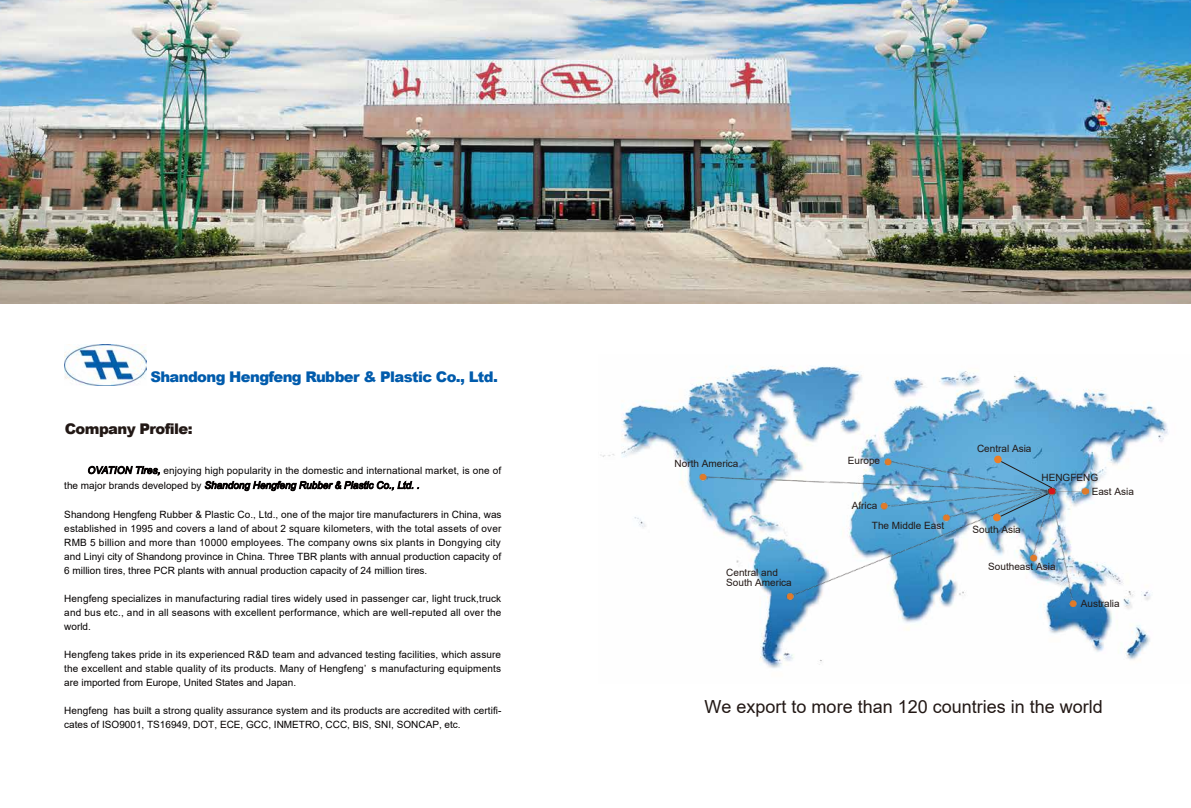
<style>
.page{position:relative;width:1191px;height:808px;background:#fff}
.page>*{position:absolute;margin:0;border:0;box-sizing:border-box;transform-origin:0 0}
.t1{font:18px "Arial";color:#221815}
.t2{font:900 14.7px "Arial";letter-spacing:-.04em;color:#005bac}
.t3{font:900 14.7px "Arial";letter-spacing:-.04em;color:#221815}
.t4{font:10px/14px "Arial";letter-spacing:.005em;color:#040000;text-align:justify}
.t5{font:10px/10px "Arial";color:#221815}
.s1{font-style:italic}
</style>
<div class="page">
<img style="left:65px;top:345px;width:81px;height:41px">
<img style="left:600px;top:366px;width:568px;height:303px">
<img style="left:700px;top:458px;width:388px;height:149px">
<div style="left:993px;top:514px;width:7px;height:7px;background:#ec7f26;border-radius:50%"></div>
<svg style="left:993px;top:455px;width:59px;height:62px;background:#62a3c9"></svg>
<svg style="left:88px;top:466px;width:72px;height:9px"></svg>
<svg style="left:205px;top:481px;width:214px;height:10px"></svg>
<img style="left:0;top:0;width:1191px;height:304px">
<h2 class="t2" style="left:150px;top:366px;width:349px">Shandong Hengfeng Rubber &amp; Plastic Co., Ltd.</h2>
<h2 class="t3" style="left:65px;top:418px;width:129px">Company Profile:</h2>
<p class="t4" style="left:64px;top:462px;width:438px;line-height:15px;text-indent:23px"><span class="s1">OVATION Tires,</span> enjoying high popularity in the domestic and international market, is one of the major brands developed by <span class="s1">Shandong Hengfeng Rubber &amp; Plastic Co., Ltd. .</span></p>
<p class="t4" style="left:64px;top:507px;width:439px">Shandong Hengfeng Rubber &amp; Plastic Co., Ltd., one of the major tire manufacturers in China, was established in 1995 and covers a land of about 2 square kilometers, with the total assets of over RMB 5 billion and more than 10000 employees. The company owns six plants in Dongying city and Linyi city of Shandong province in China. Three TBR plants with annual production capacity of 6 million tires, three PCR plants with annual production capacity of 24 million tires.</p>
<p class="t4" style="left:64px;top:591px;width:438px">Hengfeng specializes in manufacturing radial tires widely used in passenger car, light truck,truck and bus etc., and in all seasons with excellent performance, which are well-reputed all over the world.</p>
<p class="t4" style="left:64px;top:647px;width:438px">Hengfeng takes pride in its experienced R&amp;D team and advanced testing facilities, which assure the excellent and stable quality of its products. Many of Hengfeng’ s manufacturing equipments are imported from Europe, United States and Japan.</p>
<p class="t4" style="left:64px;top:703px;width:439px">Hengfeng has built a strong quality assurance system and its products are accredited with certifi&shy;cates of ISO9001, TS16949, DOT, ECE, GCC, INMETRO, CCC, BIS, SNI, SONCAP, etc.</p>
<p class="t5" style="left:674px;top:459px;width:65px">North America</p>
<p class="t5" style="left:848px;top:455px;width:34px">Europe</p>
<p class="t5" style="left:851px;top:500px;width:27px">Africa</p>
<p class="t5" style="left:726px;top:567px;width:67px">Central and<br>South America</p>
<p class="t5" style="left:872px;top:520px;width:74px">The Middle East</p>
<p class="t5" style="left:977px;top:443px;width:56px">Central Asia</p>
<p class="t5" style="left:1041px;top:472px;width:58px">HENGFENG</p>
<p class="t5" style="left:1091px;top:486px;width:44px">East Asia</p>
<p class="t5" style="left:972px;top:524px;width:50px">South Asia</p>
<p class="t5" style="left:988px;top:562px;width:69px">Southeast Asia</p>
<p class="t5" style="left:1080px;top:598px;width:40px">Australia</p>
<h1 class="t1" style="left:704px;top:694px;width:400px">We export to more than 120 countries in the world</h1>
</div>
